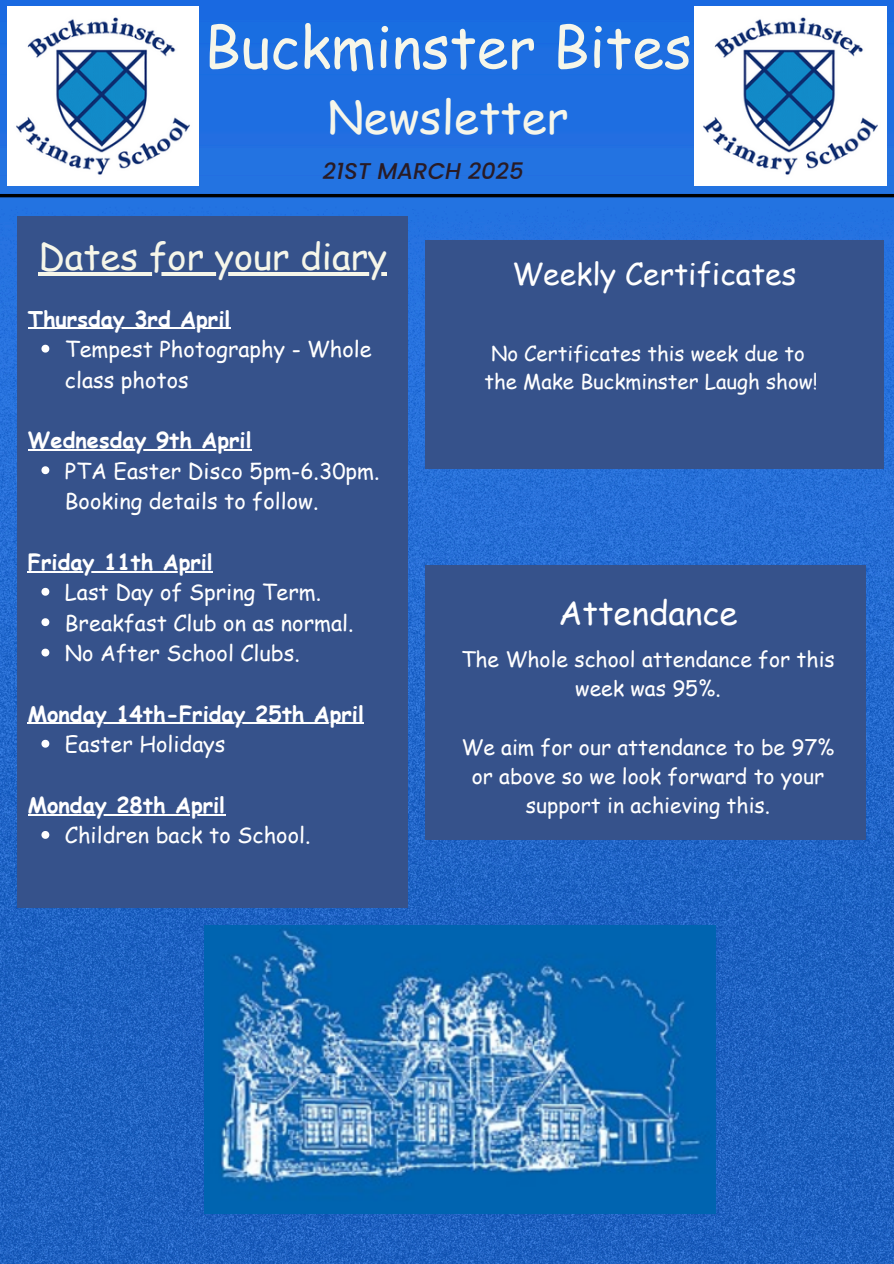
<style>
.page{position:relative;width:894px;height:1264px;background:#fff}
.page>*{position:absolute;margin:0;border:0;box-sizing:border-box;transform-origin:0 0}
.t1{font:57.45px "Comic Sans MS";color:#f6f6e9}
.t2{font:45.45px "Comic Sans MS";color:#f6f6e9}
.t3{font:36.45px "Comic Sans MS";color:#f6f6e9}
.t4{font:33px "Comic Sans MS";color:#fff}
.t5{font:30px "Comic Sans MS";color:#fff}
.t6{font:italic 500 22.8px "Poppins";color:#291b25}
.t7{font:21.75px/30.3px "Comic Sans MS";color:#fff}
.t8{font:700 21.75px "Comic Sans MS";color:#fff}
.t9{font:21.15px/29.2px "Comic Sans MS";color:#fff;text-align:center}
.t10{font:20.55px/28.2px "Comic Sans MS";color:#fff;text-align:center}
</style>
<div class="page">
<img style="left:0;top:0;width:893px;height:1263px">
<div style="left:18px;top:216px;width:390px;height:691px;background:#36528b"></div>
<img style="left:7px;top:6px;width:191px;height:179px">
<hr style="left:0;top:194px;width:893px;height:3px;background:#000">
<img style="left:694px;top:6px;width:191px;height:179px">
<img style="left:205px;top:925px;width:509px;height:288px">
<div style="left:424px;top:565px;width:441px;height:274px;background:#36528b"></div>
<div style="left:424px;top:239px;width:459px;height:229px;background:#36528b"></div>
<hr style="left:39px;top:272px;width:348px;height:3px;background:#f6f6e9">
<hr style="left:28px;top:328px;width:202px;height:1px;background:#fff">
<svg style="left:41px;top:345px;width:8px;height:7px"></svg>
<hr style="left:28px;top:449px;width:223px;height:1px;background:#fff">
<svg style="left:41px;top:466px;width:8px;height:8px"></svg>
<hr style="left:28px;top:571px;width:185px;height:1px;background:#fff">
<svg style="left:41px;top:588px;width:8px;height:7px"></svg>
<svg style="left:41px;top:618px;width:8px;height:8px"></svg>
<svg style="left:41px;top:648px;width:8px;height:8px"></svg>
<hr style="left:28px;top:723px;width:336px;height:1px;background:#fff">
<svg style="left:41px;top:739px;width:8px;height:8px"></svg>
<hr style="left:28px;top:814px;width:197px;height:1px;background:#fff">
<svg style="left:41px;top:831px;width:8px;height:7px"></svg>
<p class="t1" style="left:204px;top:5px;width:489px">Buckminster Bites</p>
<p class="t2" style="left:327px;top:84px;width:242px">Newsletter</p>
<p class="t6" style="left:323px;top:155px;width:202px">21ST MARCH 2025</p>
<h2 class="t3" style="left:39px;top:229px;width:350px">Dates for your diary</h2>
<h5 class="t8" style="left:28px;top:303px;width:204px">Thursday 3rd April</h5>
<p class="t7" style="left:65px;top:333px;width:308px">Tempest Photography - Whole class photos</p>
<h5 class="t8" style="left:28px;top:424px;width:225px">Wednesday 9th April</h5>
<p class="t7" style="left:65px;top:454px;width:316px">PTA Easter Disco 5pm-6.30pm.<br>Booking details to follow.</p>
<h5 class="t8" style="left:28px;top:546px;width:186px">Friday 11th April</h5>
<p class="t7" style="left:65px;top:576px;width:258px">Last Day of Spring Term.</p>
<p class="t7" style="left:65px;top:606px;width:290px">Breakfast Club on as normal.</p>
<p class="t7" style="left:65px;top:637px;width:236px">No After School Clubs.</p>
<h5 class="t8" style="left:28px;top:697px;width:337px">Monday 14th-Friday 25th April</h5>
<p class="t7" style="left:65px;top:728px;width:162px">Easter Holidays</p>
<h5 class="t8" style="left:28px;top:789px;width:199px">Monday 28th April</h5>
<p class="t7" style="left:65px;top:819px;width:247px">Children back to School.</p>
<p class="t5" style="left:512px;top:252px;width:285px">Weekly Certificates</p>
<p class="t10" style="left:484px;top:339px;width:335px">No Certificates this week due to the Make Buckminster Laugh show!</p>
<h3 class="t4" style="left:558px;top:588px;width:181px">Attendance</h3>
<h6 class="t9" style="left:461px;top:643px;width:375px">The Whole school attendance for this week was 95%.</h6>
<p class="t9" style="left:461px;top:731px;width:374px">We aim for our attendance to be 97% or above so we look forward to your support in achieving this.</p>
</div>
